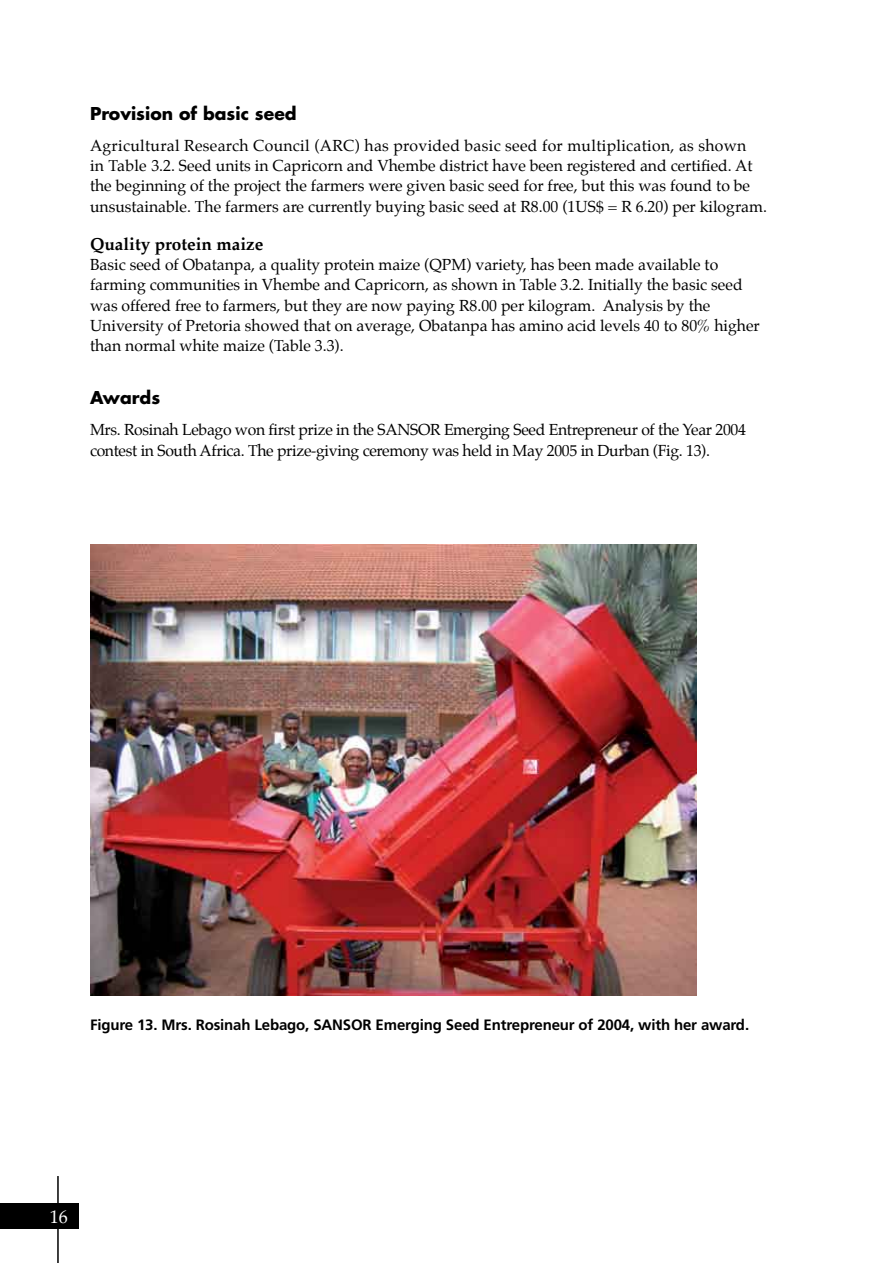
<style>
.page{position:relative;width:893px;height:1263px;background:#fff}
.page>*{position:absolute;margin:0;border:0;box-sizing:border-box;transform-origin:0 0}
.t1{font:18px "Palatino";color:#fff}
.t2{font:700 17.25px "Futura";color:#000}
.t3{font:700 17.25px "Palatino";color:#000}
.t4{font:15.75px/20.2px "Palatino";color:#000}
.t5{font:15.75px/21px "Palatino";letter-spacing:-.02em;color:#000}
.t6{font:700 15px "Frutiger";letter-spacing:-.01em;color:#000}
</style>
<div class="page">
<hr style="left:57px;top:1176px;width:2px;height:87px;background:#000">
<div style="left:0;top:1203px;width:79px;height:26px;background:#000"></div>
<img style="left:90px;top:544px;width:607px;height:452px">
<p class="t2" style="left:90px;top:102px;width:208px">Provision of basic seed</p>
<p class="t4" style="left:90px;top:137px;width:678px">Agricultural Research Council (ARC) has provided basic seed for multiplication, as shown<br>in Table 3.2. Seed units in Capricorn and Vhembe district have been registered and certified. At the beginning of the project the farmers were given basic seed for free, but this was found to be unsustainable. The farmers are currently buying basic seed at R8.00 (1US$ = R 6.20) per kilogram.</p>
<p class="t3" style="left:90px;top:233px;width:175px">Quality protein maize</p>
<p class="t4" style="left:90px;top:256px;width:671px">Basic seed of Obatanpa, a quality protein maize (QPM) variety, has been made available to farming communities in Vhembe and Capricorn, as shown in Table 3.2. Initially the basic seed was offered free to farmers, but they are now paying R8.00 per kilogram. Analysis by the University of Pretoria showed that on average, Obatanpa has amino acid levels 40 to 80% higher than normal white maize (Table 3.3).</p>
<p class="t2" style="left:90px;top:386px;width:72px">Awards</p>
<p class="t5" style="left:90px;top:421px;width:658px">Mrs. Rosinah Lebago won first prize in the SANSOR Emerging Seed Entrepreneur of the Year 2004 contest in South Africa. The prize-giving ceremony was held in May 2005 in Durban (Fig. 13).</p>
<p class="t6" style="left:90px;top:1015px;width:661px">Figure 13. Mrs. Rosinah Lebago, SANSOR Emerging Seed Entrepreneur of 2004, with her award.</p>
<p class="t1" style="left:50px;top:1205px;width:19px">16</p>
</div>
